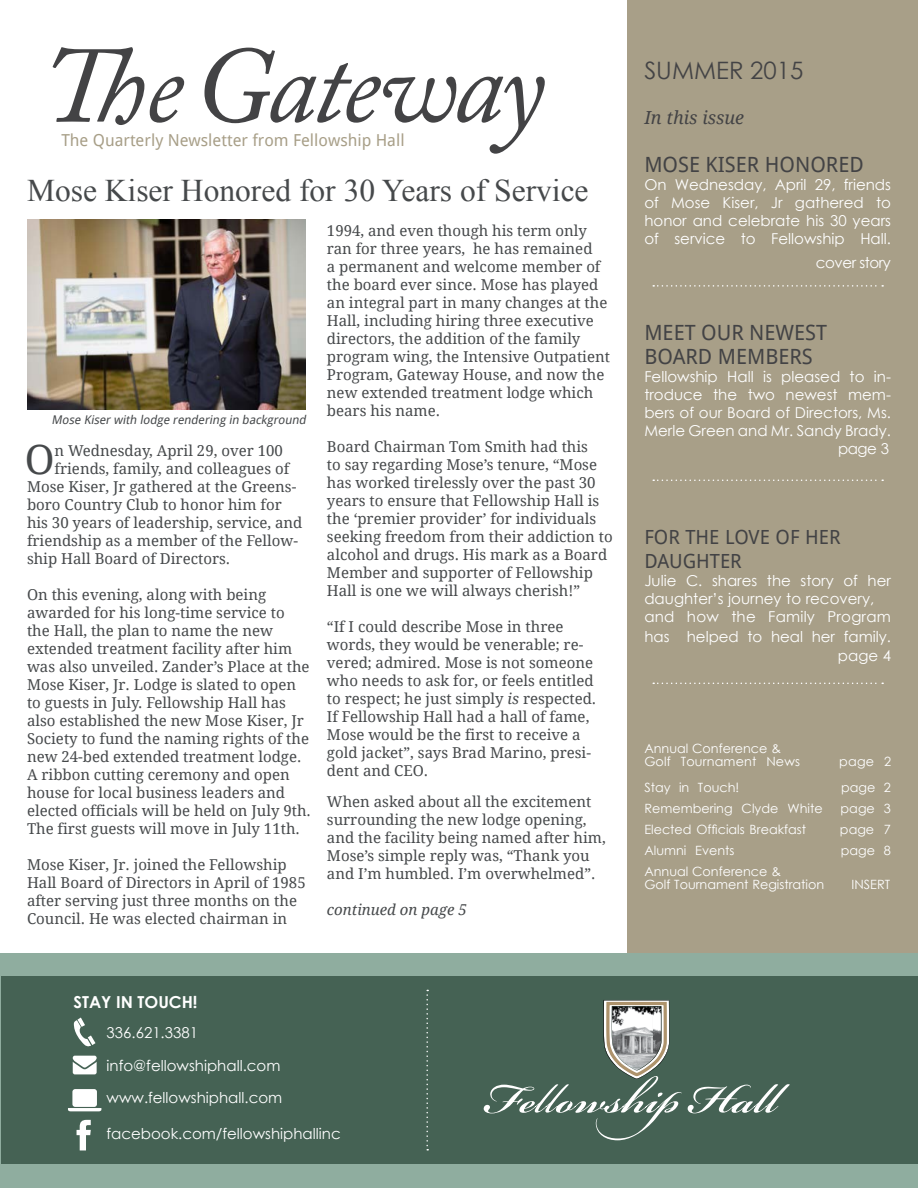
<style>
.page{position:relative;width:918px;height:1188px;background:#fff}
.page>*{position:absolute;margin:0;border:0;box-sizing:border-box;transform-origin:0 0}
.t1{font:italic 108px "Adobe Caslon Pro";letter-spacing:-.03em;color:#434345}
.t2{font:40.2px "Droid Serif";color:#46494b}
.t3{font:31.5px "Times New Roman";color:#46494b}
.t4{font:24px "Century Gothic";color:#434345}
.t5{font:21px/24px "Droid Sans";color:#434345}
.t6{font:19.5px/24px "Droid Sans";color:#434345}
.t7{font:italic 18px "Droid Serif";color:#434345}
.t8{font:16.5px "Droid Sans";color:#a89f88}
.t9{font:700 16.5px "Century Gothic";color:#fff}
.t10{font:15px/18px "Droid Serif";color:#46494b}
.t11{font:15px/18px "Century Gothic";color:#fff;text-align:right}
.t12{font:italic 15px "Droid Serif";color:#46494b}
.t13{font:15px "Century Gothic";letter-spacing:-.03em;color:#fff}
.t14{font:12.75px/13.5px "Century Gothic";color:#fff}
.t15{font:italic 12px "Droid Sans";color:#46494b}
.s1{font-style:italic}
</style>
<div class="page">
<div style="left:627px;top:0;width:291px;height:985px;background:#a89f88"></div>
<div style="left:1px;top:953px;width:917px;height:235px;background:#8fad9f"></div>
<div style="left:1px;top:976px;width:917px;height:188px;background:#456254"></div>
<svg style="left:484px;top:1000px;width:306px;height:140px"></svg>
<svg style="left:426px;top:990px;width:2px;height:161px"></svg>
<svg style="left:73px;top:1018px;width:23px;height:29px"></svg>
<svg style="left:73px;top:1056px;width:24px;height:18px"></svg>
<svg style="left:68px;top:1108px;width:33px;height:3px"></svg>
<div style="left:72px;top:1089px;width:25px;height:18px;background:#fff;border-radius:3px"></div>
<svg style="left:77px;top:1120px;width:14px;height:30px"></svg>
<svg style="left:653px;top:285px;width:230px;height:2px"></svg>
<svg style="left:653px;top:480px;width:230px;height:1px"></svg>
<svg style="left:653px;top:683px;width:230px;height:1px"></svg>
<img style="left:27px;top:220px;width:279px;height:190px">
<h1 class="t1" style="left:41px;top:21px;width:504px">TheGateway</h1>
<p class="t8" style="left:61px;top:128px;width:345px">The Quarterly Newsletter from Fellowship Hall</p>
<h3 class="t3" style="left:27px;top:169px;width:563px">Mose Kiser Honored for 30 Years of Service</h3>
<p class="t15" style="left:51px;top:412px;width:259px">Mose Kiserwith lodge rendering in background</p>
<h2 class="t2" style="left:25px;top:437px;width:31px">O</h2>
<p class="t10" style="left:55px;top:442px;width:230px">n Wednesday, April 29, over 100</p>
<p class="t10" style="left:55px;top:460px;width:236px">friends, family, and colleagues of</p>
<p class="t10" style="left:27px;top:478px;width:271px">Mose Kiser, Jr gathered at the Greens-</p>
<p class="t10" style="left:27px;top:496px;width:256px">boro Country Club to honor him for</p>
<p class="t10" style="left:27px;top:514px;width:277px">his 30 years of leadership, service, and</p>
<p class="t10" style="left:27px;top:532px;width:273px">friendship as a member of the Fellow-</p>
<p class="t10" style="left:27px;top:550px;width:205px">ship Hall Board of Directors.</p>
<p class="t10" style="left:27px;top:586px;width:285px">On this evening, along with being awarded for his long-time service to the Hall, the plan to name the new extended treatment facility after him was also unveiled. Zander’s Place at the Mose Kiser, Jr. Lodge is slated to open to guests in July. Fellowship Hall has also established the new Mose Kiser, Jr Society to fund the naming rights of the new 24-bed extended treatment lodge.<br>A ribbon cutting ceremony and open house for local business leaders and elected officials will be held on July 9th.<br>The first guests will move in July 11th.</p>
<p class="t10" style="left:27px;top:856px;width:280px">Mose Kiser, Jr. joined the Fellowship Hall Board of Directors in April of 1985 after serving just three months on the Council. He was elected chairman in</p>
<p class="t10" style="left:327px;top:222px;width:285px">1994, and even though his term only ran for three years, he has remained<br>a permanent and welcome member of the board ever since. Mose has played an integral part in many changes at the Hall, including hiring three executive directors, the addition of the family program wing, the Intensive Outpatient Program, Gateway House, and now the new extended treatment lodge which bears his name.</p>
<p class="t10" style="left:327px;top:438px;width:287px">Board Chairman Tom Smith had this<br>to say regarding Mose’s tenure, “Mose has worked tirelessly over the past 30 years to ensure that Fellowship Hall is the ‘premier provider’ for individuals seeking freedom from their addiction to alcohol and drugs. His mark as a Board Member and supporter of Fellowship Hall is one we will always cherish!”</p>
<p class="t10" style="left:327px;top:618px;width:271px">“If I could describe Mose in three words, they would be venerable; re&shy;vered; admired. Mose is not someone who needs to ask for, or feels entitled to respect; he just simply <span class="s1">is</span> respected.<br>If Fellowship Hall had a hall of fame, Mose would be the first to receive a gold jacket”, says Brad Marino, presi&shy;dent and CEO.</p>
<p class="t10" style="left:327px;top:793px;width:280px">When asked about all the excitement surrounding the new lodge opening, and the facility being named after him, Mose’s simple reply was, “Thank you and I’m humbled. I’m overwhelmed”.</p>
<p class="t12" style="left:327px;top:901px;width:141px">continued on page 5</p>
<p class="t9" style="left:74px;top:990px;width:126px">STAY IN TOUCH!</p>
<p class="t11" style="left:107px;top:1024px;width:93px">336.621.3381</p>
<p class="t11" style="left:107px;top:1056px;width:175px">info@fellowshiphall.com</p>
<p class="t11" style="left:107px;top:1089px;width:177px">www.fellowshiphall.com</p>
<p class="t11" style="left:106px;top:1124px;width:236px">facebook.com/fellowshiphallinc</p>
<h3 class="t4" style="left:644px;top:54px;width:161px">SUMMER 2015</h3>
<p class="t7" style="left:644px;top:107px;width:101px">In this issue</p>
<h3 class="t5" style="left:644px;top:152px;width:221px">MOSE KISER HONORED</h3>
<p class="t11" style="left:644px;top:176px;width:248px;text-align:justify">On Wednesday, April 29, friends of Mose Kiser, Jr gathered to honor and celebrate his 30 years of service to Fellowship Hall.</p>
<p class="t13" style="left:816px;top:252px;width:77px">cover story</p>
<h3 class="t5" style="left:644px;top:320px;width:184px">MEET OUR NEWEST<br>BOARD MEMBERS</h3>
<p class="t11" style="left:644px;top:368px;width:248px">Fellowship Hall is pleased to in&shy;troduce the two newest mem&shy;bers of our Board of Directors, Ms.<br>Merle Green and Mr. Sandy Brady. page 3</p>
<h3 class="t6" style="left:644px;top:525px;width:198px">FOR THE LOVE OF HER<br>DAUGHTER</h3>
<p class="t11" style="left:644px;top:572px;width:248px;text-align:left">Julie C. shares the story of her daughter’s journey to recovery, and how the Family Program</p>
<p class="t11" style="left:644px;top:626px;width:248px;line-height:19.5px">has helped to heal her family. page 4</p>
<p class="t14" style="left:644px;top:741px;width:157px">Annual Conference &amp;<br>Golf Tournament News</p>
<p class="t14" style="left:839px;top:755px;width:53px">page 2</p>
<p class="t14" style="left:644px;top:780px;width:96px">Stay in Touch!</p>
<p class="t14" style="left:841px;top:780px;width:51px">page 2</p>
<p class="t14" style="left:644px;top:801px;width:180px">Remembering Clyde White</p>
<p class="t14" style="left:841px;top:801px;width:52px">page 3</p>
<p class="t14" style="left:644px;top:822px;width:163px">Elected Officials Breakfast</p>
<p class="t14" style="left:840px;top:822px;width:53px">page 7</p>
<p class="t14" style="left:644px;top:843px;width:92px">Alumni Events</p>
<p class="t14" style="left:841px;top:843px;width:52px">page 8</p>
<p class="t14" style="left:644px;top:864px;width:181px">Annual Conference &amp;<br>Golf Tournament Registration</p>
<p class="t14" style="left:852px;top:878px;width:40px">INSERT</p>
</div>
